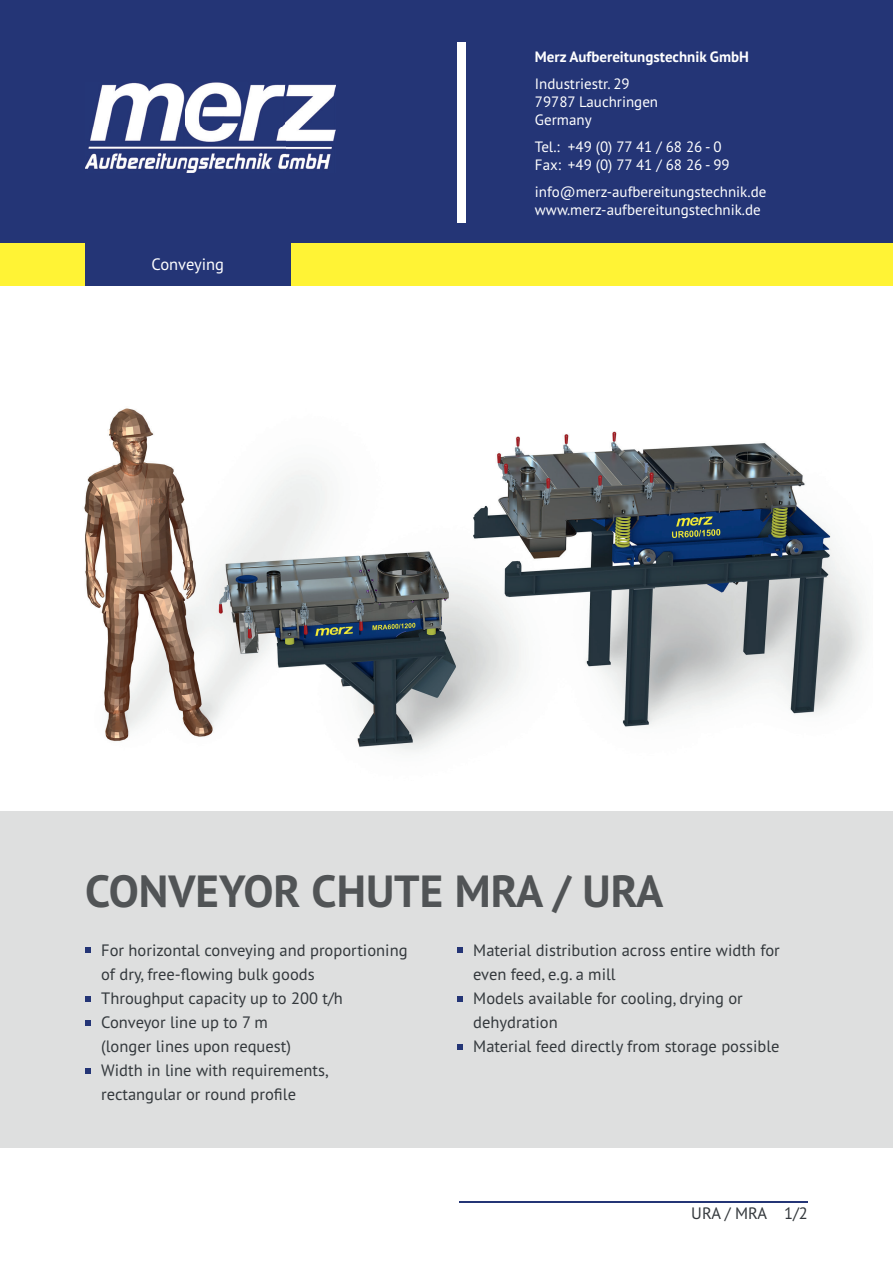
<style>
.page{position:relative;width:893px;height:1263px;background:#fff}
.page>*{position:absolute;margin:0;border:0;box-sizing:border-box;transform-origin:0 0}
.t1{font:700 45px "PT Sans Pro";color:#515456}
.t2{font:16.5px/24px "PT Sans Pro";color:#33383c}
.t3{font:16.5px "PT Sans Pro";color:#fff}
.t4{font:15px/18px "PT Sans Pro";color:#fff}
.t5{font:700 15px "PT Sans Pro";color:#fff}
</style>
<div class="page">
<div style="left:0;top:243px;width:893px;height:43px;background:#fff335"></div>
<div style="left:85px;top:243px;width:206px;height:42px;background:#243576"></div>
<div style="left:0;top:811px;width:893px;height:336px;background:#dedfdf"></div>
<div style="left:0;top:0;width:893px;height:243px;background:#243576"></div>
<img style="left:85px;top:82px;width:251px;height:91px">
<div style="left:457px;top:43px;width:9px;height:180px;background:#fff"></div>
<hr style="left:459px;top:1201px;width:349px;height:1px;background:#243576">
<svg style="left:457px;top:947px;width:6px;height:6px"></svg>
<svg style="left:85px;top:947px;width:6px;height:6px"></svg>
<svg style="left:457px;top:996px;width:6px;height:6px"></svg>
<svg style="left:85px;top:996px;width:6px;height:6px"></svg>
<svg style="left:457px;top:1044px;width:6px;height:6px"></svg>
<svg style="left:85px;top:1020px;width:6px;height:5px"></svg>
<svg style="left:85px;top:1068px;width:6px;height:6px"></svg>
<img style="left:84px;top:408px;width:780px;height:343px">
<p class="t3" style="left:152px;top:253px;width:74px">Conveying</p>
<p class="t5" style="left:535px;top:47px;width:216px">Merz Aufbereitungstechnik GmbH</p>
<p class="t4" style="left:535px;top:74px;width:125px">Industriestr. 29<br>79787 Lauchringen<br>Germany</p>
<p class="t4" style="left:535px;top:137px;width:196px">Tel.: +49 (0) 77 41 / 68 26 - 0<br>Fax: +49 (0) 77 41 / 68 26 - 99</p>
<p class="t4" style="left:535px;top:182px;width:233px">info@merz-aufbereitungstechnik.de www.merz-aufbereitungstechnik.de</p>
<h1 class="t1" style="left:85px;top:862px;width:580px">CONVEYOR CHUTE MRA / URA</h1>
<p class="t2" style="left:101px;top:938px;width:308px">For horizontal conveying and proportioning of dry, free-flowing bulk goods<br>Throughput capacity up to 200 t/h<br>Conveyor line up to 7 m<br>(longer lines upon request)<br>Width in line with requirements, rectangular or round profile</p>
<p class="t2" style="left:473px;top:938px;width:308px">Material distribution across entire width for even feed, e.g. a mill<br>Models available for cooling, drying or dehydration<br>Material feed directly from storage possible</p>
<p class="t2" style="left:691px;top:1201px;width:118px">URA / MRA 1/2</p>
</div>
